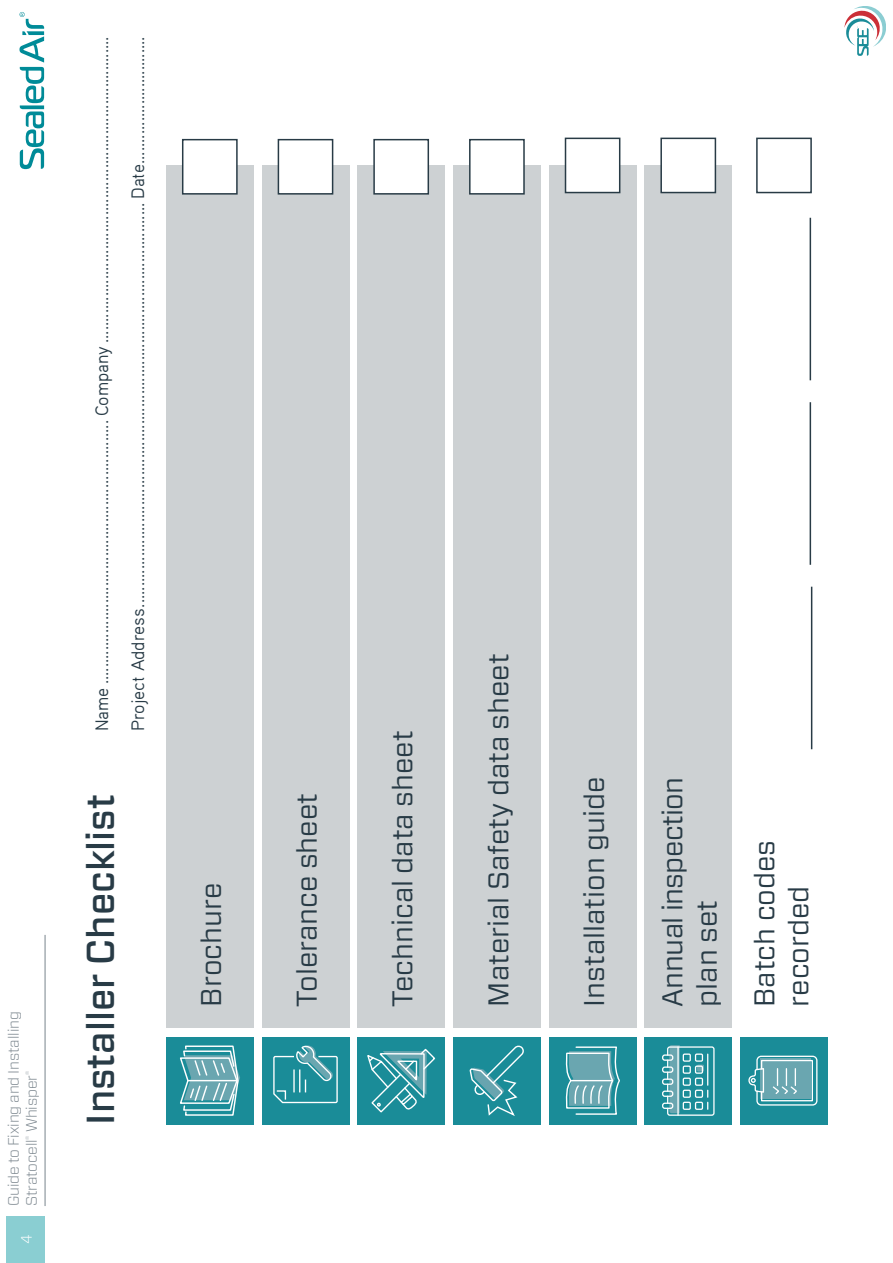
<style>
.page{position:relative;width:893px;height:1263px;background:#fff}
.page>*{position:absolute;margin:0;border:0;box-sizing:border-box;transform-origin:0 0}
.t1{font:500 39px "Forza";color:#283b46}
.t2{font:28.5px/34.2px "Forza";color:#283b46}
.t3{font:28.5px/34.2px "Forza";letter-spacing:-.02em;color:#283b46}
.t4{font:18px/35.8px "Aaux Pro OT";color:#283b46}
.t5{font:300 15px/18px "Forza";letter-spacing:-.01em;color:#79848c}
.t6{font:300 15px "Forza";color:#fff}
</style>
<div class="page">
<div style="left:7px;top:1216px;width:38px;height:47px;background:#8aced2"></div>
<svg style="left:845px;top:6px;width:41px;height:50px"></svg>
<svg style="left:19px;top:12px;width:25px;height:157px"></svg>
<hr style="left:45px;top:935px;width:1px;height:271px;background:#79848c">
<div style="left:166px;top:165px;width:88px;height:863px;background:#cdd1d3"></div>
<div style="left:262px;top:165px;width:87px;height:863px;background:#cdd1d3"></div>
<div style="left:357px;top:165px;width:88px;height:863px;background:#cdd1d3"></div>
<div style="left:453px;top:165px;width:88px;height:863px;background:#cdd1d3"></div>
<div style="left:549px;top:165px;width:87px;height:863px;background:#cdd1d3"></div>
<div style="left:644px;top:165px;width:88px;height:863px;background:#cdd1d3"></div>
<div style="left:166px;top:1037px;width:88px;height:88px;background:#1a8c98"></div>
<svg style="left:180px;top:1045px;width:60px;height:71px"></svg>
<hr style="left:188px;top:1080px;width:49px;height:1px;background:#fff">
<div style="left:262px;top:1037px;width:87px;height:88px;background:#1a8c98"></div>
<svg style="left:273px;top:1045px;width:65px;height:59px"></svg>
<div style="left:357px;top:1037px;width:88px;height:88px;background:#1a8c98"></div>
<svg style="left:367px;top:1048px;width:69px;height:65px"></svg>
<div style="left:453px;top:1037px;width:88px;height:88px;background:#1a8c98"></div>
<svg style="left:469px;top:1045px;width:55px;height:71px"></svg>
<div style="left:549px;top:1037px;width:87px;height:88px;background:#1a8c98"></div>
<svg style="left:565px;top:1046px;width:55px;height:69px"></svg>
<hr style="left:571px;top:1080px;width:41px;height:1px;background:#fff">
<div style="left:740px;top:1037px;width:88px;height:88px;background:#1a8c98"></div>
<div style="left:760px;top:1058px;width:51px;height:41px;background:#6aa6b0"></div>
<div style="left:756px;top:1056px;width:61px;height:50px;border:1px solid #fff;border-radius:4px"></div>
<svg style="left:748px;top:1059px;width:65px;height:43px"></svg>
<div style="left:183px;top:140px;width:54px;height:54px;background:#fff"></div>
<div style="left:182px;top:139px;width:56px;height:56px;border:2px solid #283b46"></div>
<div style="left:644px;top:1037px;width:88px;height:88px;background:#1a8c98"></div>
<div style="left:697px;top:1065px;width:7px;height:7px;background:#6aa6b0"></div>
<div style="left:667px;top:1046px;width:47px;height:70px;border:1px solid #fff;border-radius:2px"></div>
<hr style="left:677px;top:1047px;width:2px;height:68px;background:#fff">
<svg style="left:667px;top:1045px;width:13px;height:68px"></svg>
<div style="left:683px;top:1102px;width:8px;height:8px;border:1px solid #fff"></div>
<div style="left:683px;top:1090px;width:8px;height:8px;border:1px solid #fff"></div>
<div style="left:683px;top:1078px;width:8px;height:8px;border:1px solid #fff"></div>
<div style="left:683px;top:1066px;width:8px;height:8px;border:1px solid #fff"></div>
<div style="left:683px;top:1054px;width:8px;height:8px;border:1px solid #fff"></div>
<div style="left:695px;top:1102px;width:8px;height:8px;border:1px solid #fff"></div>
<div style="left:695px;top:1090px;width:8px;height:8px;border:1px solid #fff"></div>
<div style="left:695px;top:1078px;width:8px;height:8px;border:1px solid #fff"></div>
<div style="left:695px;top:1066px;width:8px;height:8px;border:1px solid #fff"></div>
<div style="left:695px;top:1054px;width:8px;height:8px;border:1px solid #fff"></div>
<hr style="left:707px;top:1054px;width:1px;height:31px;background:#fff">
<svg style="left:707px;top:1090px;width:1px;height:19px"></svg>
<div style="left:662px;top:1103px;width:11px;height:6px;border:1px solid #fff;border-radius:2px"></div>
<div style="left:662px;top:1091px;width:11px;height:6px;border:1px solid #fff;border-radius:2px"></div>
<div style="left:662px;top:1079px;width:11px;height:6px;border:1px solid #fff;border-radius:2px"></div>
<div style="left:662px;top:1066px;width:11px;height:7px;border:1px solid #fff;border-radius:2px"></div>
<div style="left:662px;top:1054px;width:11px;height:7px;border:1px solid #fff;border-radius:2px"></div>
<div style="left:278px;top:140px;width:55px;height:54px;background:#fff"></div>
<div style="left:278px;top:139px;width:55px;height:56px;border:2px solid #283b46"></div>
<div style="left:374px;top:140px;width:54px;height:54px;background:#fff"></div>
<div style="left:373px;top:139px;width:56px;height:56px;border:2px solid #283b46"></div>
<div style="left:470px;top:140px;width:54px;height:54px;background:#fff"></div>
<div style="left:469px;top:139px;width:56px;height:56px;border:2px solid #283b46"></div>
<div style="left:565px;top:138px;width:55px;height:55px;background:#fff"></div>
<div style="left:565px;top:138px;width:55px;height:55px;border:2px solid #283b46"></div>
<div style="left:661px;top:138px;width:54px;height:55px;background:#fff"></div>
<div style="left:660px;top:138px;width:56px;height:55px;border:2px solid #283b46"></div>
<hr style="left:811px;top:587px;width:1px;height:162px;background:#283b46">
<hr style="left:809px;top:402px;width:2px;height:163px;background:#283b46">
<hr style="left:809px;top:218px;width:2px;height:162px;background:#283b46">
<div style="left:756px;top:138px;width:56px;height:55px;border:2px solid #283b46"></div>
<p class="t5" style="left:5px;top:1206px;width:196px;rotate:-90deg">Guide to Fixing and Installing<br>Stratocell<sup>®</sup> Whisper<sup>®</sup></p>
<p class="t6" style="left:21px;top:1244px;width:11px;rotate:-90deg">4</p>
<p class="t4" style="left:84px;top:731px;width:697px;rotate:-90deg">Name .............................................................. Company ........................................................................<br>Project Address ............................................................................................... Date..............................</p>
<h1 class="t1" style="left:83px;top:1125px;width:332px;rotate:-90deg">Installer Checklist</h1>
<h2 class="t2" style="left:195px;top:1007px;width:125px;rotate:-90deg">Brochure</h2>
<h2 class="t2" style="left:291px;top:1007px;width:215px;rotate:-90deg">Tolerance sheet</h2>
<h2 class="t2" style="left:387px;top:1007px;width:277px;rotate:-90deg">Technical data sheet</h2>
<h2 class="t2" style="left:483px;top:1007px;width:354px;rotate:-90deg">Material Safety data sheet</h2>
<h2 class="t2" style="left:578px;top:1007px;width:231px;rotate:-90deg">Installation guide</h2>
<h2 class="t3" style="left:657px;top:1007px;width:231px;rotate:-90deg">Annual inspection plan set</h2>
<h2 class="t2" style="left:749px;top:1007px;width:168px;rotate:-90deg">Batch codes recorded</h2>
</div>
